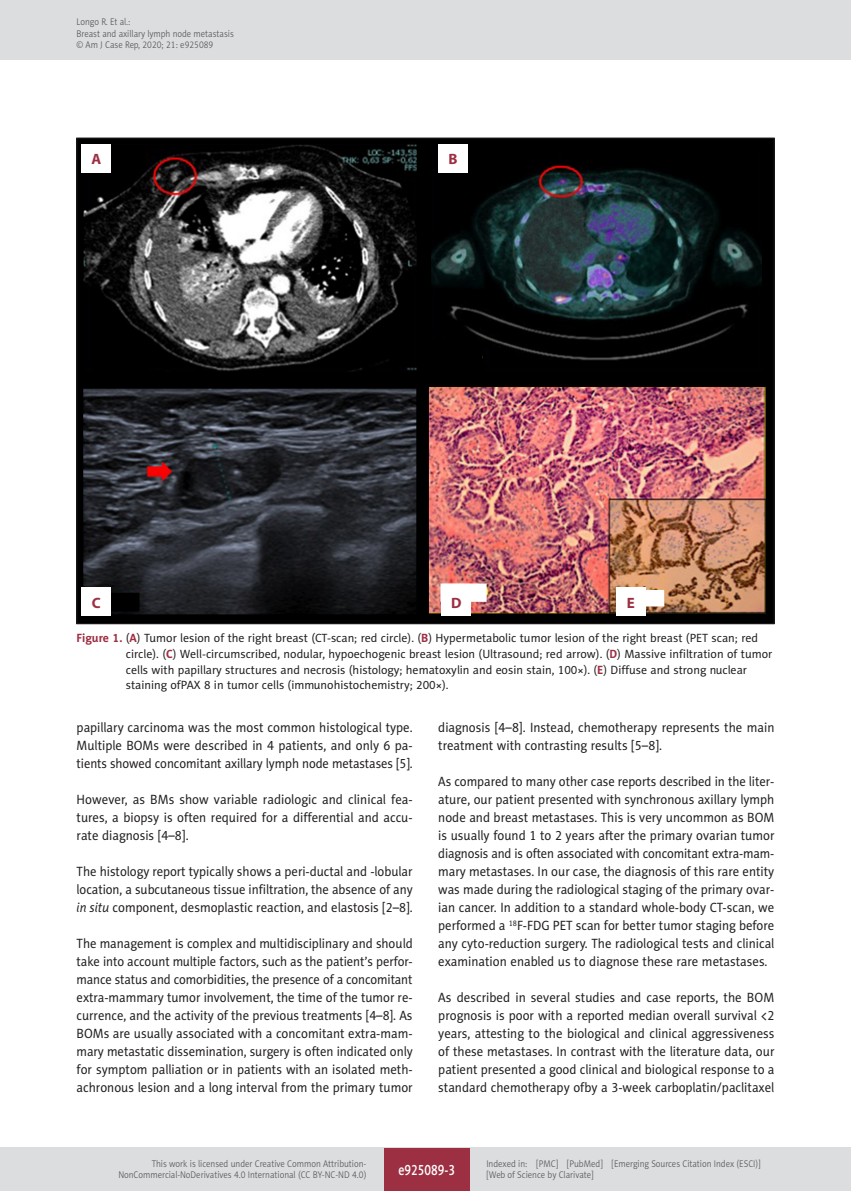
<style>
.page{position:relative;width:851px;height:1191px;background:#fff}
.page>*{position:absolute;margin:0;border:0;box-sizing:border-box;transform-origin:0 0}
.AJCR_e-PAGINA{font:15px "Naomi Sans EFN Medium";color:#fff;scale:.8 1}
.t1{font:700 15px "Myriad Pro";color:#9d2f42}
.AJCR_Body{font:13.5px/18px "Naomi Sans EFN";color:#231f20;text-align:justify;scale:.94 1}
.AJCR_Body-2{font:13.5px/18px "Naomi Sans EFN";color:#231f20;text-align:justify;scale:.95 1}
.AJCR_Rycina_tytul{font:12px/15.8px "Naomi Sans EFN";color:#231f20}
.AJCR_pagina_zywa{font:9.75px/11.2px "Naomi Sans EFN Light";color:#57585a;scale:.9 1}
.AJCR_pagina_sygnatur{font:9.75px "Naomi Sans EFN Light";color:#57585a;scale:.9 1}
.s1{font-weight:700;color:#9d2f42}
.s2{font-style:italic}
</style>
<div class="page">
<img style="left:79px;top:140px;width:693px;height:482px">
<div style="left:82px;top:144px;width:29px;height:28px;background:#fff"></div>
<div style="left:82px;top:588px;width:29px;height:28px;background:#fff"></div>
<div style="left:441px;top:588px;width:30px;height:28px;background:#fff"></div>
<div style="left:616px;top:588px;width:29px;height:28px;background:#fff"></div>
<div style="left:438px;top:144px;width:29px;height:28px;background:#fff"></div>
<div style="left:0;top:0;width:850px;height:60px;background:#dcdddf"></div>
<div style="left:0;top:1148px;width:850px;height:43px;background:#dcdddf"></div>
<div style="left:384px;top:1147px;width:85px;height:43px;background:#9d2f42"></div>
<p class="AJCR_pagina_zywa" style="left:77px;top:16px;width:176px">Longo R. Et al.:<br>Breast and axillary lymph node metastasis</p>
<p class="AJCR_pagina_sygnatur" style="left:77px;top:39px;width:153px">© Am J Case Rep, 2020; 21: e925089</p>
<p class="t1" style="left:91px;top:149px;width:11px">A</p>
<p class="t1" style="left:448px;top:149px;width:11px">B</p>
<p class="t1" style="left:92px;top:593px;width:10px">C</p>
<p class="t1" style="left:451px;top:593px;width:12px">D</p>
<p class="t1" style="left:626px;top:593px;width:10px">E</p>
<p class="AJCR_Rycina_tytul" style="left:126px;top:630px;width:648px;text-indent:-49px"><span class="s1">Figure 1.</span> (<span class="s1">A</span>) Tumor lesion of the right breast (CT-scan; red circle). (<span class="s1">B</span>) Hypermetabolic tumor lesion of the right breast (PET scan; red circle). (<span class="s1">C</span>) Well-circumscribed, nodular, hypoechogenic breast lesion (Ultrasound; red arrow). (<span class="s1">D</span>) Massive infiltration of tumor cells with papillary structures and necrosis (histology; hematoxylin and eosin stain, 100×). (<span class="s1">E</span>) Diffuse and strong nuclear staining ofPAX 8 in tumor cells (immunohistochemistry; 200×).</p>
<p class="AJCR_Body-2" style="left:77px;top:718px;width:355px">papillary carcinoma was the most common histological type.<br>Multiple BOMs were described in 4 patients, and only 6 pa&shy;tients showed concomitant axillary lymph node metastases [5].</p>
<p class="AJCR_Body-2" style="left:77px;top:790px;width:355px">However, as BMs show variable radiologic and clinical fea&shy;tures, a biopsy is often required for a differential and accu&shy;rate diagnosis [4–8].</p>
<p class="AJCR_Body-2" style="left:77px;top:862px;width:355px">The histology report typically shows a peri-ductal and -lobular location, a subcutaneous tissue infiltration, the absence of any <span class="s2">in situ</span> component, desmoplastic reaction, and elastosis [2–8].</p>
<p class="AJCR_Body" style="left:77px;top:934px;width:359px">The management is complex and multidisciplinary and should take into account multiple factors, such as the patient’s perfor&shy;mance status and comorbidities, the presence of a concomitant extra-mammary tumor involvement, the time of the tumor re&shy;currence, and the activity of the previous treatments [4–8]. As BOMs are usually associated with a concomitant extra-mam&shy;mary metastatic dissemination, surgery is often indicated only for symptom palliation or in patients with an isolated meth&shy;achronous lesion and a long interval from the primary tumor</p>
<p class="AJCR_Body-2" style="left:438px;top:718px;width:355px">diagnosis [4–8]. Instead, chemotherapy represents the main treatment with contrasting results [5–8].</p>
<p class="AJCR_Body" style="left:438px;top:772px;width:359px">As compared to many other case reports described in the liter&shy;ature, our patient presented with synchronous axillary lymph node and breast metastases. This is very uncommon as BOM is usually found 1 to 2 years after the primary ovarian tumor diagnosis and is often associated with concomitant extra-mam&shy;mary metastases. In our case, the diagnosis of this rare entity was made during the radiological staging of the primary ovar&shy;ian cancer. In addition to a standard whole-body CT-scan, we performed a <sup>18</sup>F-FDG PET scan for better tumor staging before any cyto-reduction surgery. The radiological tests and clinical examination enabled us to diagnose these rare metastases.</p>
<p class="AJCR_Body-2" style="left:438px;top:988px;width:355px">As described in several studies and case reports, the BOM prognosis is poor with a reported median overall survival &lt;2 years, attesting to the biological and clinical aggressiveness of these metastases. In contrast with the literature data, our patient presented a good clinical and biological response to a standard chemotherapy ofby a 3-week carboplatin/paclitaxel</p>
<p class="AJCR_pagina_zywa" style="left:118px;top:1158px;width:277px;text-align:right">This work is licensed under Creative Common Attribution-<br>NonCommercial-NoDerivatives 4.0 International (CC BY-NC-ND 4.0)</p>
<p class="AJCR_e-PAGINA" style="left:398px;top:1160px;width:72px">e925089-3</p>
<p class="AJCR_pagina_zywa" style="left:486px;top:1158px;width:306px">Indexed in: [PMC] [PubMed] [Emerging Sources Citation Index (ESCI)] [Web of Science by Clarivate]</p>
</div>
